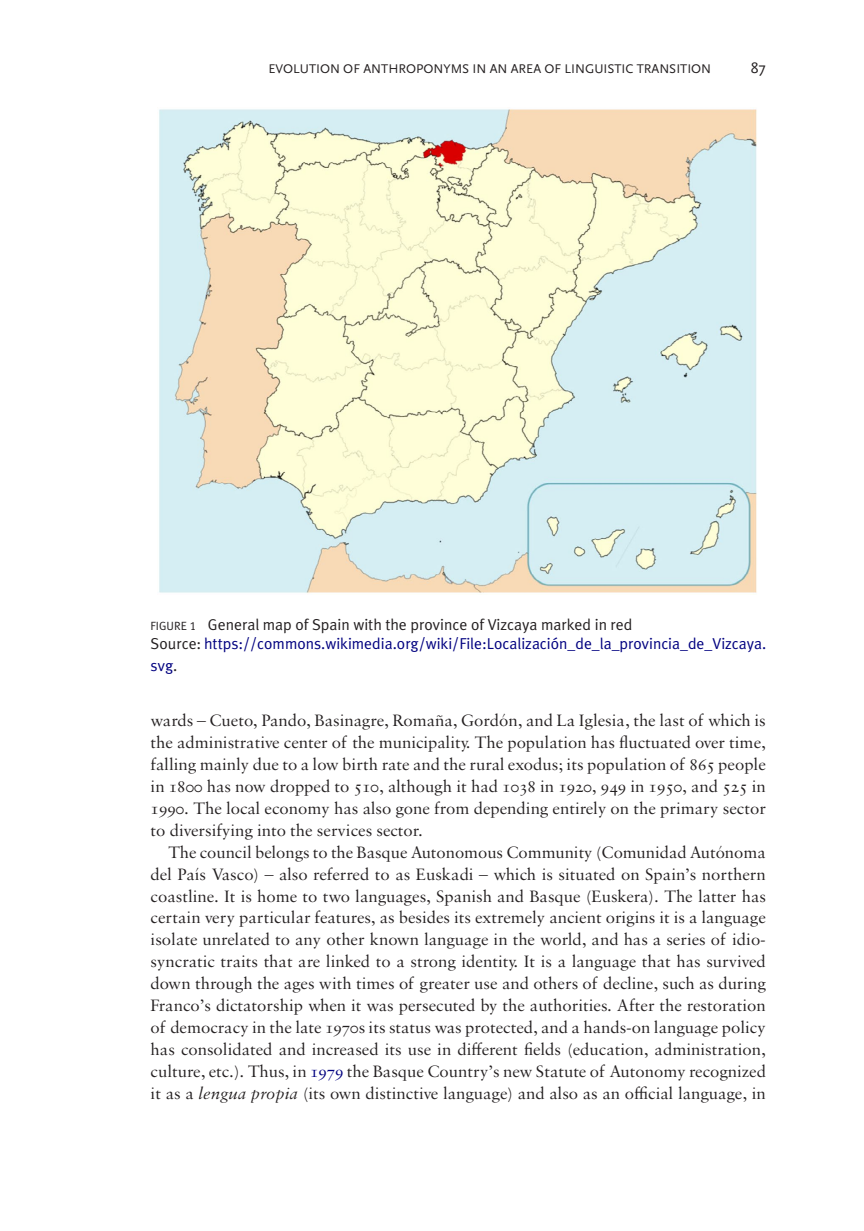
<style>
.page{position:relative;width:864px;height:1231px;background:#fff}
.page>*{position:absolute;margin:0;border:0;box-sizing:border-box;transform-origin:0 0}
.t1{font:17.5px/21.9px "Sabon MT Pro";color:#231f20;text-align:justify}
.t2{font:15.75px/18.7px "Meta Plus Normal";color:#000080}
.t3{font:15.75px "Scala Sans Caps";color:#231f20}
.t4{font:13.12px "Scala Sans Caps";color:#231f20}
.s1{font-family:"Meta Plus Normal Caps";font-size:11.9px;color:#231f20}
.s2{color:#231f20}
.s3{color:#000080}
.s4{font-style:italic}
</style>
<div class="page">
<img style="left:159px;top:109px;width:598px;height:484px">
<p class="t4" style="left:268px;top:61px;width:258px">EVOLUTION OF ANTHROPONYM S IN AN AREA</p>
<p class="t4" style="left:544px;top:61px;width:101px">OF LINGU ISTIC TRAN</p>
<p class="t4" style="left:669px;top:61px;width:42px">SITION</p>
<p class="t3" style="left:750px;top:59px;width:17px">87</p>
<p class="t2" style="left:150px;top:615px;width:617px"><span class="s1">FIGURE 1</span> <span class="s2">General map of Spain with the province of Vizcaya marked in red<br>Source:</span> https://commons.wikimedia.org/wiki/File:Localización_de_la_provincia_de_Vizcaya.</p>
<p class="t2" style="left:150px;top:655px;width:28px">svg<span class="s2">.</span></p>
<p class="t1" style="left:150px;top:709px;width:616px">wards – Cueto, Pando, Basinagre, Romaña, Gordón, and La Iglesia, the last of which is the administrative center of the municipality. The population has fluctuated over time, falling mainly due to a low birth rate and the rural exodus; its population of 865 people in 1800 has now dropped to 510, although it had 1038 in 1920, 949 in 1950, and 525 in 1990. The local economy has also gone from depending entirely on the primary sector to diversifying into the services sector.</p>
<p class="t1" style="left:150px;top:840px;width:616px;text-indent:18px">The council belongs to the Basque Autonomous Community (Comunidad Autónoma del País Vasco) – also referred to as Euskadi – which is situated on Spain’s northern coastline. It is home to two languages, Spanish and Basque (Euskera). The latter has certain very particular features, as besides its extremely ancient origins it is a language isolate unrelated to any other known language in the world, and has a series of idio&shy;syncratic traits that are linked to a strong identity. It is a language that has survived down through the ages with times of greater use and others of decline, such as during Franco’s dictatorship when it was persecuted by the authorities. After the restoration of democracy in the late 1970s its status was protected, and a hands-on language policy has consolidated and increased its use in different fields (education, administration, culture, etc.). Thus, in <span class="s3">1979</span> the Basque Country’s new Statute of Autonomy recognized it as a <span class="s4">lengua propia</span> (its own distinctive language) and also as an official language, in</p>
</div>
